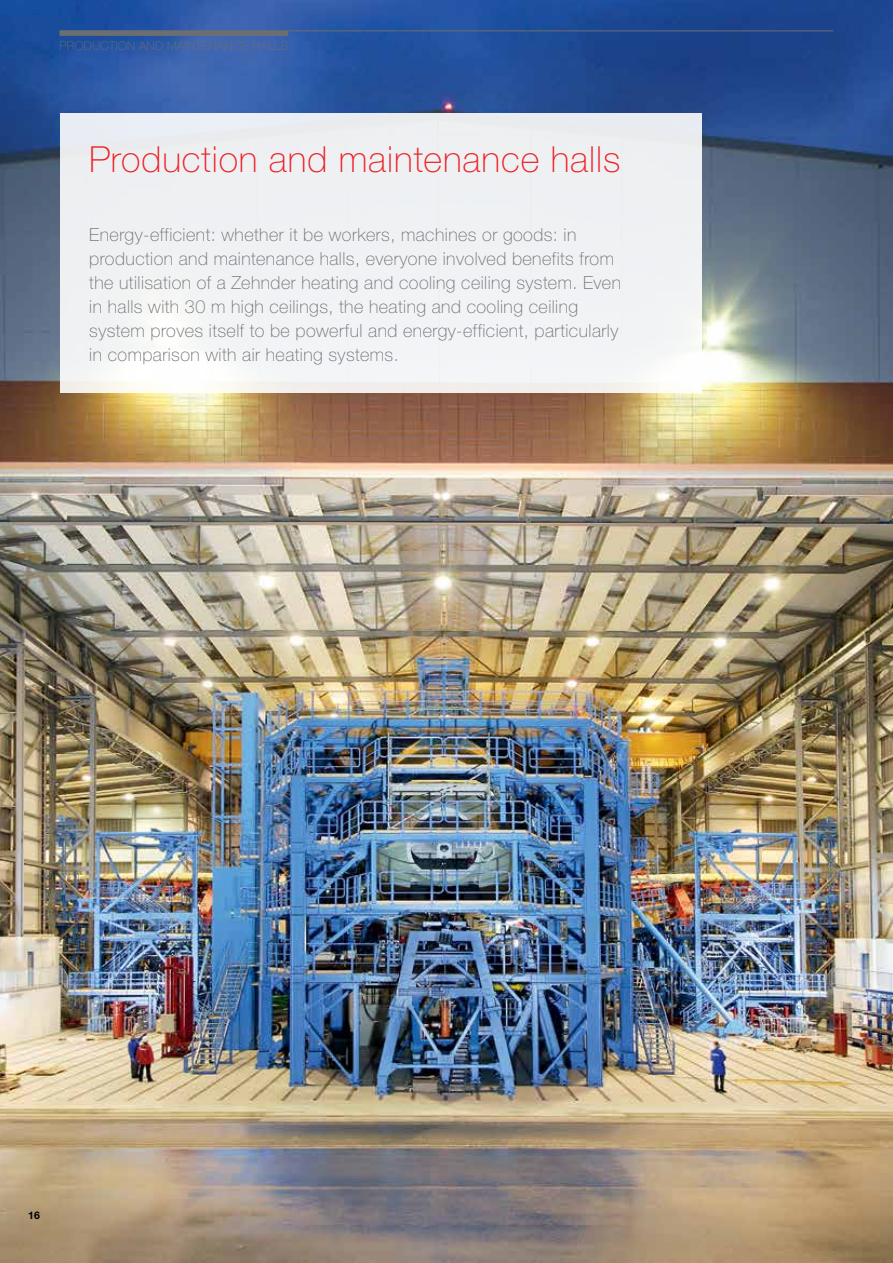
<style>
.page{position:relative;width:893px;height:1263px;background:#fff}
.page>*{position:absolute;margin:0;border:0;box-sizing:border-box;transform-origin:0 0}
.t1{font:100 36px "Helvetica Neue LTW1 G";letter-spacing:.025em;color:#ed2027}
.t2{font:100 18px/24px "Helvetica Neue LTW1 G";letter-spacing:.025em;color:#6d6e71}
.t3{font:100 12px "Helvetica Neue LTW1 G";letter-spacing:.025em;color:#6d6e71}
.t4{font:700 10.5px "Helvetica Neue LTW1 G";color:#000}
</style>
<div class="page">
<img style="left:0;top:0;width:893px;height:1263px">
<hr style="left:60px;top:31px;width:773px;height:1px;background:#6d6e71">
<div style="left:60px;top:31px;width:228px;height:5px;background:#6d6e71"></div>
<div style="left:60px;top:114px;width:641px;height:279px;background:#eff1f3"></div>
<p class="t3" style="left:60px;top:38px;width:230px">PRODUCTION AND MAINTENANCE HALLS</p>
<h1 class="t1" style="left:89px;top:138px;width:533px">Production and maintenance halls</h1>
<p class="t2" style="left:89px;top:222px;width:533px">Energy-efficient: whether it be workers, machines or goods: in production and maintenance halls, everyone involved benefits from the utilisation of a Zehnder heating and cooling ceiling system. Even in halls with 30 m high ceilings, the heating and cooling ceiling system proves itself to be powerful and energy-efficient, particularly in comparison with air heating systems.</p>
<p class="t4" style="left:28px;top:1209px;width:13px">16</p>
</div>
